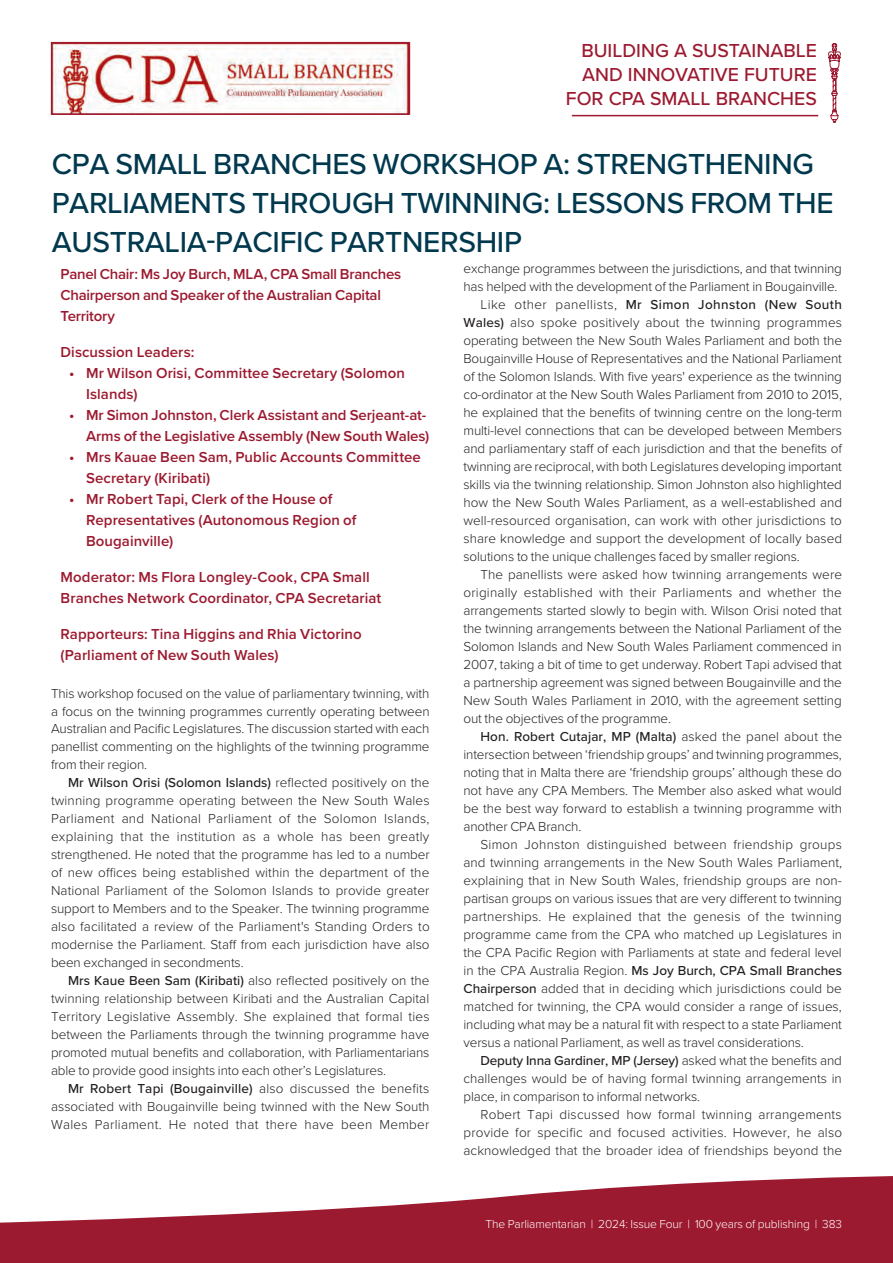
<style>
.page{position:relative;width:893px;height:1263px;background:#fff}
.page>*{position:absolute;margin:0;border:0;box-sizing:border-box;transform-origin:0 0}
.Crosshead_1{font:500 30px/39px "Proxima Nova";letter-spacing:-.01em;color:#00384e}
.title_1_copy{font:500 19.5px/24px "Proxima Nova";color:#9c1a30;text-align:right}
.Author_name_and_title{font:600 15px/21px "Proxima Nova";letter-spacing:.005em;color:#9c1a30}
.Author_name_and_title-2{font:600 15px/21px "Proxima Nova";letter-spacing:-.015em;color:#9c1a30}
.Crosshead_1-2{font:300 13.5px/18px "Proxima Nova";letter-spacing:-.01em;color:#231f20;text-align:justify}
.t1{font:300 12px "Proxima Nova";letter-spacing:-.01em;color:#fff}
.s1{font-weight:500}
</style>
<div class="page">
<svg style="left:0;top:1176px;width:893px;height:87px;fill:#9c1a30"></svg>
<img style="left:54px;top:45px;width:353px;height:67px">
<div style="left:51px;top:42px;width:359px;height:73px;border:2px solid #9c1a30"></div>
<hr style="left:572px;top:115px;width:246px;height:1px;background:#9c1a30">
<svg style="left:828px;top:43px;width:13px;height:80px"></svg>
<p class="title_1_copy" style="left:566px;top:38px;width:253px">BUILDING A SUSTAINABLE<br>AND INNOVATIVE FUTURE<br>FOR CPA SMALL BRANCHES</p>
<p class="Crosshead_1" style="left:52px;top:143px;width:783px">CPA SMALL BRANCHES WORKSHOP A: STRENGTHENING<br>PARLIAMENTS THROUGH TWINNING: LESSONS FROM THE<br>AUSTRALIA-PACIFIC PARTNERSHIP</p>
<p class="Author_name_and_title-2" style="left:61px;top:263px;width:342px">Panel Chair: Ms Joy Burch, MLA, CPA Small Branches<br>Chairperson and Speaker of the Australian Capital<br>Territory</p>
<p class="Author_name_and_title" style="left:61px;top:341px;width:135px">Discussion Leaders:</p>
<p class="Author_name_and_title" style="left:86px;top:362px;width:320px;text-indent:-17px">• Mr Wilson Orisi, Committee Secretary (Solomon<br>Islands)</p>
<p class="Author_name_and_title" style="left:69px;top:404px;width:362px;text-align:right">• Mr Simon Johnston, Clerk Assistant and Serjeant-at-<br>Arms of the Legislative Assembly (New South Wales)</p>
<p class="Author_name_and_title" style="left:86px;top:446px;width:336px;text-indent:-17px">• Mrs Kauae Been Sam, Public Accounts Committee<br>Secretary (Kiribati)</p>
<p class="Author_name_and_title" style="left:86px;top:488px;width:272px;text-indent:-17px">• Mr Robert Tapi, Clerk of the House of<br>Representatives (Autonomous Region of<br>Bougainville)</p>
<p class="Author_name_and_title" style="left:61px;top:566px;width:322px">Moderator: Ms Flora Longley-Cook, CPA Small<br>Branches Network Coordinator, CPA Secretariat</p>
<p class="Author_name_and_title" style="left:61px;top:623px;width:303px">Rapporteurs: Tina Higgins and Rhia Victorino (Parliament of New South Wales)</p>
<p class="Crosshead_1-2" style="left:51px;top:683px;width:380px">This workshop focused on the value of parliamentary twinning, with a focus on the twinning programmes currently operating between Australian and Pacific Legislatures. The discussion started with each panellist commenting on the highlights of the twinning programme from their region.</p>
<p class="Crosshead_1-2" style="left:51px;top:773px;width:380px;text-indent:17px"><span class="s1">Mr Wilson Orisi (Solomon Islands)</span> reflected positively on the twinning programme operating between the New South Wales Parliament and National Parliament of the Solomon Islands, explaining that the institution as a whole has been greatly strengthened. He noted that the programme has led to a number of new offices being established within the department of the National Parliament of the Solomon Islands to provide greater support to Members and to the Speaker. The twinning programme also facilitated a review of the Parliament's Standing Orders to modernise the Parliament. Staff from each jurisdiction have also been exchanged in secondments.</p>
<p class="Crosshead_1-2" style="left:51px;top:971px;width:380px;text-indent:17px"><span class="s1">Mrs Kaue Been Sam (Kiribati)</span> also reflected positively on the twinning relationship between Kiribati and the Australian Capital Territory Legislative Assembly. She explained that formal ties between the Parliaments through the twinning programme have promoted mutual benefits and collaboration, with Parliamentarians able to provide good insights into each other’s Legislatures.</p>
<p class="Crosshead_1-2" style="left:51px;top:1079px;width:380px;text-indent:17px"><span class="s1">Mr Robert Tapi (Bougainville)</span> also discussed the benefits associated with Bougainville being twinned with the New South Wales Parliament. He noted that there have been Member</p>
<p class="Crosshead_1-2" style="left:463px;top:259px;width:380px">exchange programmes between the jurisdictions, and that twinning has helped with the development of the Parliament in Bougainville.</p>
<p class="Crosshead_1-2" style="left:463px;top:295px;width:380px;text-indent:17px">Like other panellists, <span class="s1">Mr Simon Johnston (New South Wales)</span> also spoke positively about the twinning programmes operating between the New South Wales Parliament and both the Bougainville House of Representatives and the National Parliament of the Solomon Islands. With five years' experience as the twinning co-ordinator at the New South Wales Parliament from 2010 to 2015, he explained that the benefits of twinning centre on the long-term multi-level connections that can be developed between Members and parliamentary staff of each jurisdiction and that the benefits of twinning are reciprocal, with both Legislatures developing important skills via the twinning relationship. Simon Johnston also highlighted how the New South Wales Parliament, as a well-established and well-resourced organisation, can work with other jurisdictions to share knowledge and support the development of locally based solutions to the unique challenges faced by smaller regions.</p>
<p class="Crosshead_1-2" style="left:463px;top:565px;width:380px;text-indent:17px">The panellists were asked how twinning arrangements were originally established with their Parliaments and whether the arrangements started slowly to begin with. Wilson Orisi noted that the twinning arrangements between the National Parliament of the Solomon Islands and New South Wales Parliament commenced in 2007, taking a bit of time to get underway. Robert Tapi advised that a partnership agreement was signed between Bougainville and the New South Wales Parliament in 2010, with the agreement setting out the objectives of the programme.</p>
<p class="Crosshead_1-2" style="left:463px;top:726px;width:380px;text-indent:17px"><span class="s1">Hon. Robert Cutajar, MP (Malta)</span> asked the panel about the intersection between ‘friendship groups’ and twinning programmes, noting that in Malta there are ‘friendship groups’ although these do not have any CPA Members. The Member also asked what would be the best way forward to establish a twinning programme with another CPA Branch.</p>
<p class="Crosshead_1-2" style="left:463px;top:834px;width:380px;text-indent:17px">Simon Johnston distinguished between friendship groups and twinning arrangements in the New South Wales Parliament, explaining that in New South Wales, friendship groups are non&shy;partisan groups on various issues that are very different to twinning partnerships. He explained that the genesis of the twinning programme came from the CPA who matched up Legislatures in the CPA Pacific Region with Parliaments at state and federal level in the CPA Australia Region. <span class="s1">Ms Joy Burch, CPA Small Branches Chairperson</span> added that in deciding which jurisdictions could be matched for twinning, the CPA would consider a range of issues, including what may be a natural fit with respect to a state Parliament versus a national Parliament, as well as travel considerations.</p>
<p class="Crosshead_1-2" style="left:463px;top:1050px;width:380px;text-indent:17px"><span class="s1">Deputy Inna Gardiner, MP (Jersey)</span> asked what the benefits and challenges would be of having formal twinning arrangements in place, in comparison to informal networks.</p>
<p class="Crosshead_1-2" style="left:463px;top:1104px;width:380px;text-indent:17px">Robert Tapi discussed how formal twinning arrangements provide for specific and focused activities. However, he also acknowledged that the broader idea of friendships beyond the</p>
<p class="t1" style="left:486px;top:1215px;width:358px">The Parliamentarian | 2024: Issue Four | 100 years of publishing | 383</p>
</div>
